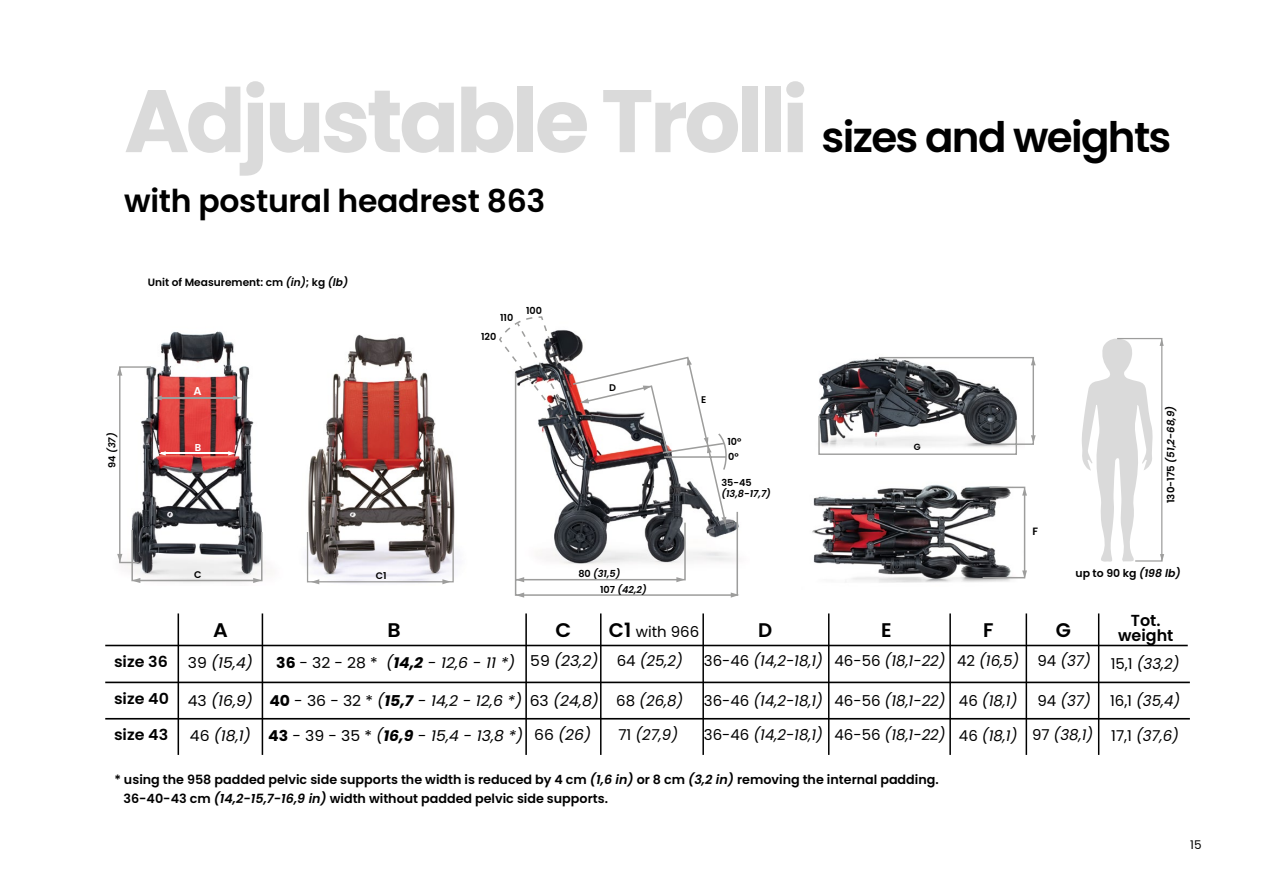
<style>
.page{position:relative;width:1263px;height:893px;background:#fff}
.page>*{position:absolute;margin:0;border:0;box-sizing:border-box;transform-origin:0 0}
.t1{font:700 88.5px "Poppins";letter-spacing:-.04em;color:#dadada}
.t2{font:600 31.5px "Poppins";letter-spacing:-.01em;color:#000}
.t3{font:600 19.65px "Poppins";color:#000}
.t4{font:600 19.65px "Poppins";color:#000;scale:1.04 1}
.t5{font:600 15.9px/15px "Poppins";color:#000;text-align:center}
.t6{font:600 15.15px "Poppins";color:#000;scale:1.04 1}
.t7{font:italic 15px "Poppins";color:#000}
.t8{font:italic 15px "Poppins";color:#000;scale:1.04 1}
.t9{font:15px "Poppins";color:#000}
.t10{font:600 12.75px/19.4px "Poppins";color:#000}
.t11{font:12px "Poppins";color:#000}
.t12{font:600 11.4px "Poppins";color:#fff}
.t13{font:600 10.8px "Poppins";color:#000}
.t14{font:600 10.65px "Poppins";color:#000}
.t15{font:italic 600 10.2px "Poppins";color:#000}
.t16{font:600 10.05px "Poppins";color:#fff}
.t17{font:italic 600 9.6px "Poppins";color:#000}
.t18{font:600 9.6px/14.7px "Poppins";color:#000}
.t19{font:600 9px "Poppins";color:#000}
.s1{font-weight:600;font-size:42px;color:#000}
.s2{font-style:italic}
.s3{font-style:normal}
.s4{font-weight:600;font-size:19.65px}
.s5{font-weight:700;font-style:normal}
.s6{font-weight:700}
</style>
<div class="page">
<hr style="left:105px;top:645px;width:1083px;height:1px;background:#000">
<hr style="left:105px;top:682px;width:1085px;height:1px;background:#000">
<hr style="left:105px;top:718px;width:1085px;height:2px;background:#000">
<hr style="left:178px;top:613px;width:1px;height:142px;background:#000">
<hr style="left:525px;top:613px;width:2px;height:142px;background:#000">
<hr style="left:600px;top:613px;width:1px;height:142px;background:#000">
<hr style="left:828px;top:613px;width:1px;height:142px;background:#000">
<hr style="left:949px;top:613px;width:2px;height:142px;background:#000">
<hr style="left:1025px;top:613px;width:2px;height:142px;background:#000">
<hr style="left:702px;top:613px;width:2px;height:142px;background:#000">
<hr style="left:262px;top:613px;width:1px;height:142px;background:#000">
<hr style="left:1098px;top:613px;width:1px;height:142px;background:#000">
<img style="left:161px;top:331px;width:73px;height:35px">
<svg style="left:117px;top:366px;width:146px;height:217px"></svg>
<svg style="left:1082px;top:338px;width:82px;height:224px"></svg>
<svg style="left:514px;top:511px;width:225px;height:86px"></svg>
<svg style="left:731px;top:592px;width:8px;height:6px"></svg>
<svg style="left:516px;top:592px;width:8px;height:6px"></svg>
<svg style="left:676px;top:577px;width:9px;height:5px"></svg>
<svg style="left:516px;top:577px;width:8px;height:5px"></svg>
<svg style="left:499px;top:316px;width:229px;height:209px"></svg>
<svg style="left:818px;top:357px;width:218px;height:98px"></svg>
<img style="left:812px;top:484px;width:199px;height:99px">
<svg style="left:981px;top:486px;width:46px;height:93px"></svg>
<img style="left:308px;top:334px;width:147px;height:251px">
<svg style="left:306px;top:531px;width:148px;height:53px"></svg>
<h1 class="t1" style="left:124px;top:64px;width:1049px">Adjustable Trolli <span class="s1">sizes and weights</span></h1>
<h2 class="t2" style="left:124px;top:183px;width:423px">with postural headrest 863</h2>
<p class="t14" style="left:148px;top:276px;width:202px">Unit of Measurement: cm <span class="s2">(in)</span>; kg <span class="s2">(lb)</span></p>
<p class="t18" style="left:500px;top:310px;width:15px">110</p>
<p class="t18" style="left:481px;top:329px;width:17px">120</p>
<p class="t18" style="left:526px;top:303px;width:17px">100</p>
<p class="t17" style="left:107px;top:468px;width:37px;rotate:-90deg"><span class="s3">94</span> (37)</p>
<p class="t6" style="left:114px;top:653px;width:53px">size 36</p>
<p class="t6" style="left:114px;top:690px;width:54px">size 40</p>
<p class="t6" style="left:114px;top:726px;width:54px">size 43</p>
<p class="t12" style="left:193px;top:385px;width:10px">A</p>
<p class="t18" style="left:609px;top:380px;width:8px">D</p>
<p class="t18" style="left:701px;top:393px;width:7px">E</p>
<p class="t16" style="left:195px;top:442px;width:8px">B</p>
<p class="t18" style="left:727px;top:435px;width:16px">10°<br>0°</p>
<p class="t18" style="left:721px;top:475px;width:32px">35-45</p>
<p class="t17" style="left:721px;top:488px;width:51px">(13,8-17,7)</p>
<p class="t19" style="left:914px;top:441px;width:8px">G</p>
<p class="t15" style="left:1165px;top:503px;width:99px;rotate:-90deg"><span class="s3">130-175</span> (51,2-68,9)</p>
<p class="t14" style="left:1032px;top:525px;width:7px">F</p>
<p class="t18" style="left:194px;top:567px;width:9px">C</p>
<p class="t18" style="left:376px;top:569px;width:12px">C1</p>
<p class="t17" style="left:578px;top:568px;width:44px"><span class="s3">80</span> (31,5)</p>
<p class="t13" style="left:1075px;top:567px;width:107px">up to 90 kg <span class="s2">(198 lb)</span></p>
<p class="t17" style="left:600px;top:584px;width:48px"><span class="s3">107</span> (42,2)</p>
<h3 class="t4" style="left:213px;top:618px;width:16px">A</h3>
<h3 class="t4" style="left:556px;top:618px;width:17px">C</h3>
<h3 class="t4" style="left:388px;top:618px;width:14px">B</h3>
<p class="t9" style="left:609px;top:622px;width:92px"><span class="s4">C1</span> with 966</p>
<h3 class="t3" style="left:758px;top:618px;width:16px">D</h3>
<h3 class="t3" style="left:881px;top:618px;width:12px">E</h3>
<h3 class="t3" style="left:983px;top:618px;width:12px">F</h3>
<h3 class="t3" style="left:1056px;top:618px;width:17px">G</h3>
<p class="t5" style="left:1118px;top:613px;width:57px">Tot. weight</p>
<p class="t8" style="left:276px;top:653px;width:311px"><span class="s5">36</span> <span class="s3">- 32 - 28 *</span> (<span class="s6">14,2</span> - 12,6 - 11 *) <span class="s3">59</span> (23,2)</p>
<p class="t7" style="left:704px;top:651px;width:243px"><span class="s3">36-46</span> (14,2-18,1) <span class="s3">46-56</span> (18,1-22)</p>
<p class="t7" style="left:1111px;top:654px;width:70px"><span class="s3">15,1</span> (33,2)</p>
<p class="t8" style="left:269px;top:691px;width:318px"><span class="s5">40</span> <span class="s3">- 36 - 32 *</span> (<span class="s6">15,7</span> - 14,2 - 12,6 *) <span class="s3">63</span> (24,8)</p>
<p class="t7" style="left:704px;top:691px;width:243px"><span class="s3">36-46</span> (14,2-18,1) <span class="s3">46-56</span> (18,1-22)</p>
<p class="t7" style="left:1110px;top:691px;width:72px"><span class="s3">16,1</span> (35,4)</p>
<p class="t7" style="left:1111px;top:726px;width:69px"><span class="s3">17,1</span> (37,6)</p>
<p class="t7" style="left:957px;top:651px;width:135px"><span class="s3">42</span> (16,5) <span class="s3">94</span> (37)</p>
<p class="t7" style="left:1037px;top:691px;width:55px"><span class="s3">94</span> (37)</p>
<p class="t7" style="left:1032px;top:725px;width:63px"><span class="s3">97</span> (38,1)</p>
<p class="t7" style="left:617px;top:651px;width:68px"><span class="s3">64</span> (25,2)</p>
<p class="t7" style="left:616px;top:691px;width:69px"><span class="s3">68</span> (26,8)</p>
<p class="t7" style="left:618px;top:725px;width:61px"><span class="s3">71</span> (27,9)</p>
<p class="t8" style="left:188px;top:653px;width:64px"><span class="s3">39</span> (15,4)</p>
<p class="t8" style="left:188px;top:691px;width:64px"><span class="s3">43</span> (16,9)</p>
<p class="t8" style="left:190px;top:726px;width:60px"><span class="s3">46</span> (18,1)</p>
<p class="t8" style="left:534px;top:725px;width:56px"><span class="s3">66</span> (26)</p>
<p class="t7" style="left:704px;top:725px;width:243px"><span class="s3">36-46</span> (14,2-18,1) <span class="s3">46-56</span> (18,1-22)</p>
<p class="t7" style="left:959px;top:691px;width:60px"><span class="s3">46</span> (18,1)</p>
<p class="t8" style="left:268px;top:726px;width:247px"><span class="s5">43</span> <span class="s3">- 39 - 35 *</span> (<span class="s6">16,9</span> - 15,4 - 13,8 *)</p>
<p class="t7" style="left:959px;top:726px;width:60px"><span class="s3">46</span> (18,1)</p>
<p class="t10" style="left:123px;top:769px;width:817px;text-indent:-9px">* using the 958 padded pelvic side supports the width is reduced by 4 cm <span class="s2">(1,6 in)</span> or 8 cm <span class="s2">(3,2 in)</span> removing the internal padding.<br>36-40-43 cm <span class="s2">(14,2-15,7-16,9 in)</span> width without padded pelvic side supports.</p>
<p class="t11" style="left:1190px;top:838px;width:13px">15</p>
</div>
